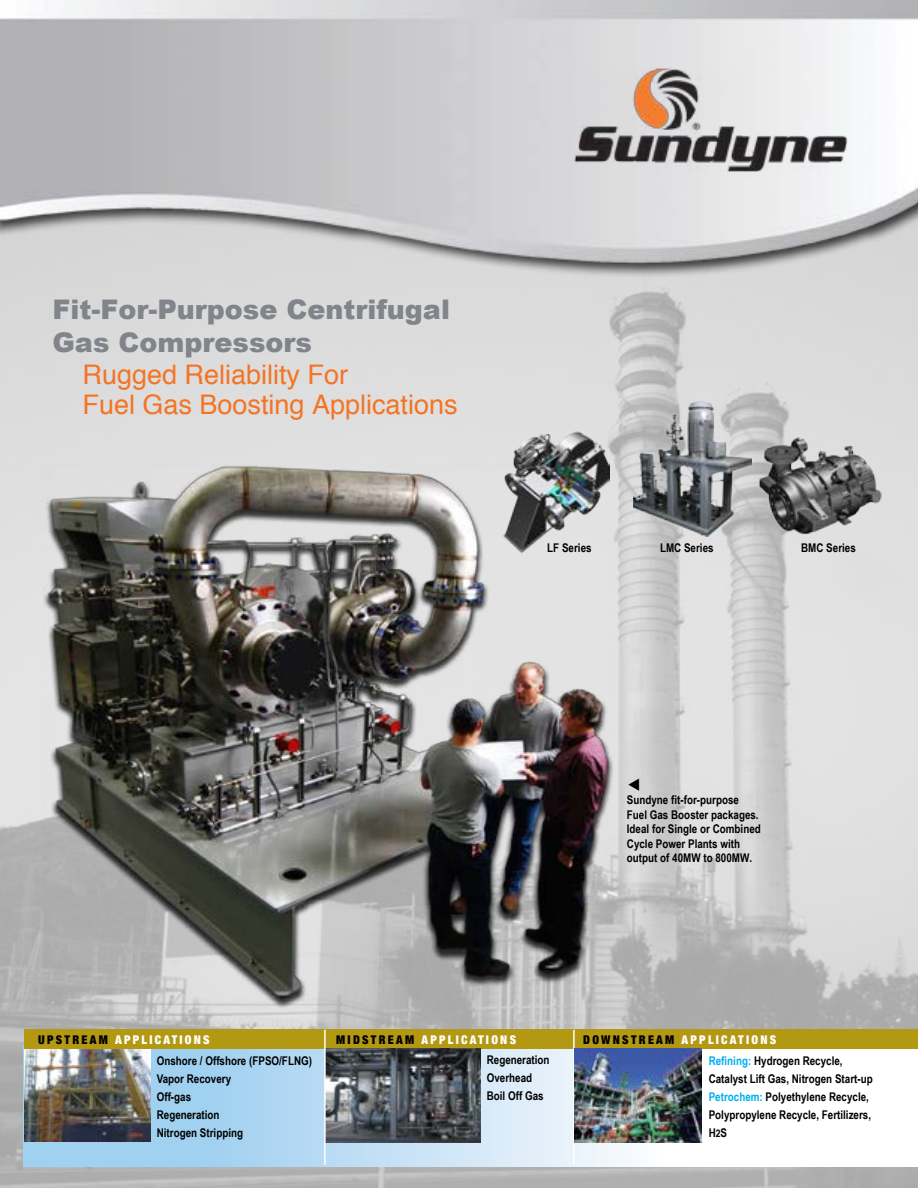
<style>
.page{position:relative;width:918px;height:1188px;background:#fff}
.page>*{position:absolute;margin:0;border:0;box-sizing:border-box;transform-origin:0 0}
.t1{font:27px/30px "Helvetica";color:#f47424}
.t2{font:900 27px/32.4px "Arial";color:#81848a}
.t3{font:700 12px/18px "Arial Narrow";color:#000}
.t4{font:900 condensed 12px "Helvetica Neue";letter-spacing:.19em;color:#fff}
.s1{color:#000}
.s2{color:#00aeef}
.s3{font-size:10.5px}
</style>
<div class="page">
<img style="left:0;top:279px;width:918px;height:909px">
<img style="left:42px;top:462px;width:589px;height:550px">
<img style="left:0;top:0;width:918px;height:279px">
<img style="left:569px;top:65px;width:282px;height:123px">
<div style="left:24px;top:1045px;width:894px;height:121px;background:linear-gradient(to right,#93c9ed,#fff)"></div>
<div style="left:24px;top:1029px;width:894px;height:20px;background:#b39811"></div>
<hr style="left:573px;top:1030px;width:2px;height:135px;background:#fff">
<img style="left:24px;top:1049px;width:127px;height:93px">
<img style="left:326px;top:1049px;width:154px;height:94px">
<img style="left:575px;top:1049px;width:126px;height:94px">
<img style="left:497px;top:429px;width:112px;height:125px">
<img style="left:756px;top:435px;width:128px;height:104px">
<img style="left:633px;top:401px;width:118px;height:135px">
<hr style="left:324px;top:1030px;width:2px;height:135px;background:#fff">
<svg style="left:629px;top:779px;width:11px;height:12px"></svg>
<h1 class="t2" style="left:53px;top:293px;width:399px">Fit-For-Purpose Centrifugal<br>Gas Compressors</h1>
<h1 class="t1" style="left:83px;top:360px;width:377px">Rugged Reliability For<br>Fuel Gas Boosting Applications</h1>
<p class="t3" style="left:547px;top:538px;width:46px">LF Series</p>
<p class="t3" style="left:660px;top:538px;width:55px">LMC Series</p>
<p class="t3" style="left:801px;top:538px;width:56px">BMC Series</p>
<p class="t3" style="left:627px;top:792px;width:135px;line-height:14.4px">Sundyne fit-for-purpose<br>Fuel Gas Booster packages.<br>Ideal for Single or Combined<br>Cycle Power Plants with output of 40MW to 800MW.</p>
<p class="t4" style="left:38px;top:1029px;width:173px"><span class="s1">UPSTREAM</span> APPLICATIONS</p>
<p class="t4" style="left:336px;top:1029px;width:181px"><span class="s1">MIDSTREAM</span> APPLICATIONS</p>
<p class="t4" style="left:583px;top:1029px;width:195px"><span class="s1">DOWNSTREAM</span> APPLICATIONS</p>
<p class="t3" style="left:157px;top:1052px;width:157px">Onshore / Offshore (FPSO/FLNG)<br>Vapor Recovery<br>Off-gas<br>Regeneration<br>Nitrogen Stripping</p>
<p class="t3" style="left:487px;top:1050px;width:64px">Regeneration<br>Overhead<br>Boil Off Gas</p>
<p class="t3" style="left:709px;top:1051px;width:166px"><span class="s2">Refining:</span> Hydrogen Recycle,<br>Catalyst Lift Gas, Nitrogen Start-up<br><span class="s2">Petrochem:</span> Polyethylene Recycle,<br>Polypropylene Recycle, Fertilizers,<br>H<span class="s3">2</span>S</p>
</div>
